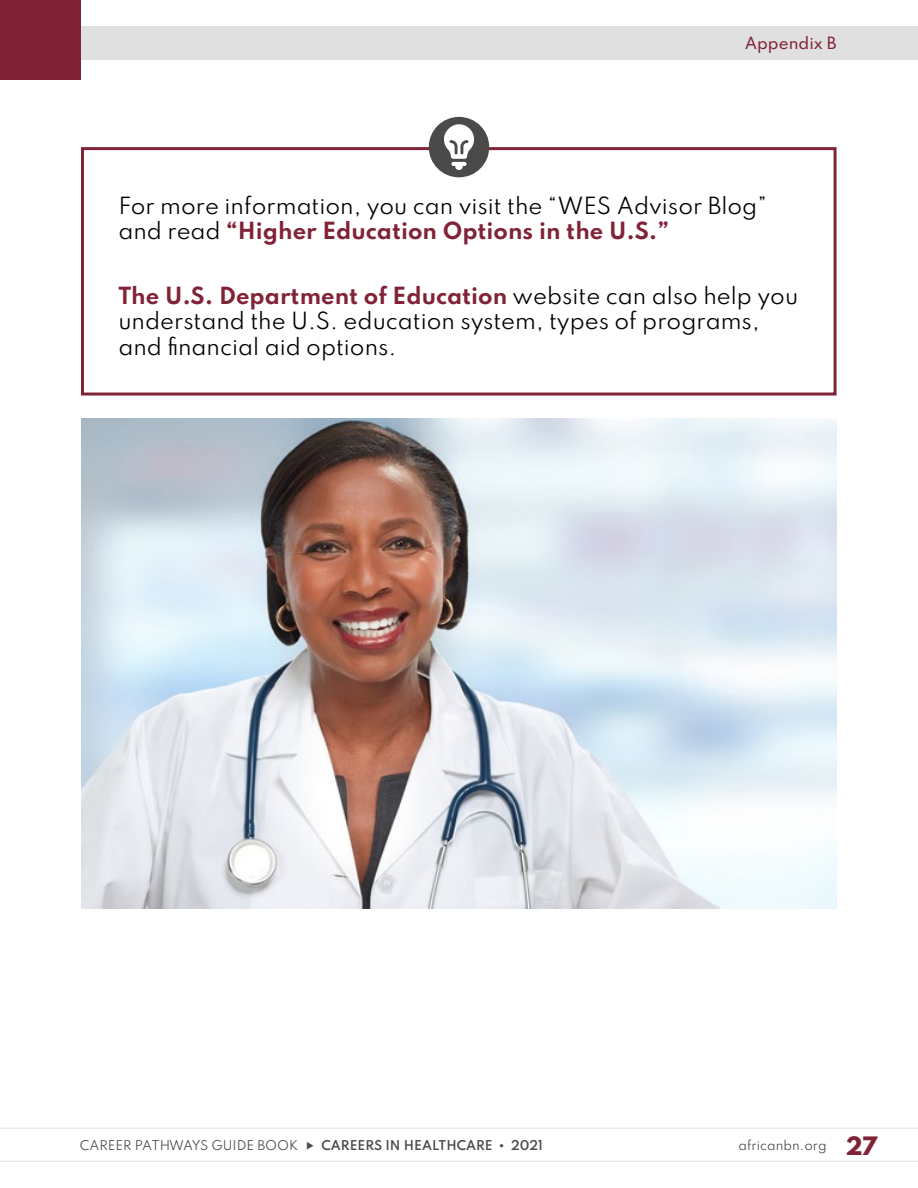
<style>
.page{position:relative;width:918px;height:1188px;background:#fff}
.page>*{position:absolute;margin:0;border:0;box-sizing:border-box;transform-origin:0 0}
.t1{font:21px/25.5px "Spartan";color:#000}
.t2{font:500 15px "Spartan";color:#812337}
.t3{font:12px "Spartan";color:#4a4a4b}
.t4{font:600 12px "Spartan";color:#4a4a4b}
.s1{font-weight:700;color:#812337}
.s2{font-weight:800;font-size:22.5px;color:#812337}
</style>
<div class="page">
<div style="left:81px;top:26px;width:837px;height:34px;background:#e0e0e0"></div>
<div style="left:0;top:0;width:81px;height:80px;background:#812337"></div>
<div style="left:81px;top:147px;width:756px;height:249px;border:3px solid #812337"></div>
<img style="left:81px;top:418px;width:756px;height:490px">
<div style="left:429px;top:117px;width:60px;height:60px;background:#4a4a4b;border-radius:50%"></div>
<svg style="left:444px;top:124px;width:30px;height:46px"></svg>
<svg style="left:0;top:1128px;width:918px;height:34px"></svg>
<p class="t2" style="left:745px;top:31px;width:93px">Appendix B</p>
<p class="t1" style="left:118px;top:192px;width:650px">For more information, you can visit the “WES Advisor Blog” and read <span class="s1">“Higher Education Options in the U.S.”</span></p>
<p class="t1" style="left:118px;top:282px;width:681px"><span class="s1">The U.S. Department of Education</span> website can also help you understand the U.S. education system, types of programs, and financial aid options.</p>
<p class="t3" style="left:80px;top:1136px;width:220px">CAREER PATHWAYS GUIDE BOOK</p>
<p class="t4" style="left:322px;top:1136px;width:223px">CAREERS IN HEALTHCARE • 2021</p>
<p class="t3" style="left:739px;top:1136px;width:141px">africanbn.org <span class="s2">27</span></p>
</div>
